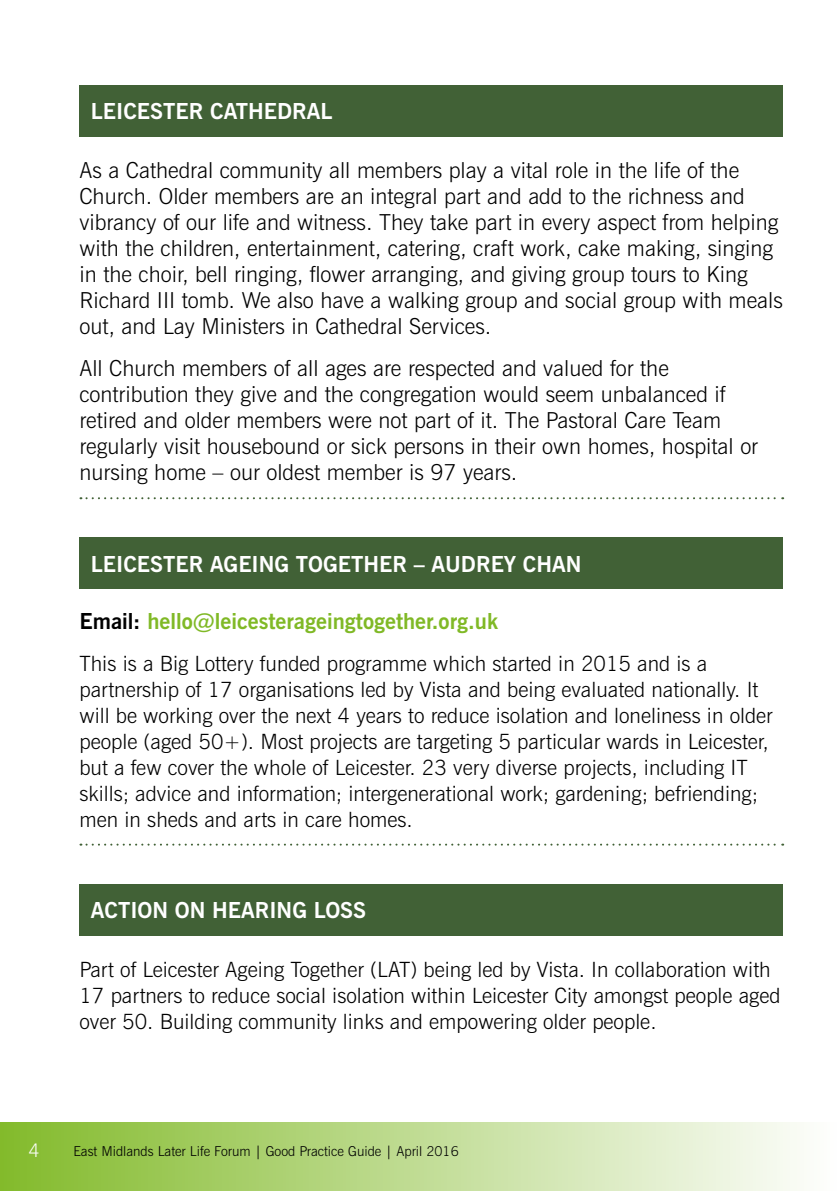
<style>
.page{position:relative;width:840px;height:1191px;background:#fff}
.page>*{position:absolute;margin:0;border:0;box-sizing:border-box;transform-origin:0 0}
.t1{font:300 22px/26px "News Gothic BT";color:#000}
.t2{font:700 22px "News Gothic BT";color:#fff}
.t3{font:700 22px "News Gothic BT";color:#80b926}
.t4{font:300 21px/26px "News Gothic BT";color:#000}
.t5{font:300 18.8px "News Gothic BT";color:#fff}
.t6{font:300 13.6px "News Gothic BT";color:#000}
.s1{color:#000}
.s2{font-weight:400}
</style>
<div class="page">
<svg style="left:80px;top:497px;width:702px;height:2px"></svg>
<svg style="left:80px;top:843px;width:702px;height:2px"></svg>
<div style="left:79px;top:85px;width:703px;height:51px;background:#416136"></div>
<div style="left:79px;top:538px;width:703px;height:51px;background:#416136"></div>
<div style="left:79px;top:884px;width:703px;height:51px;background:#416136"></div>
<div style="left:0;top:1123px;width:839px;height:68px;background:linear-gradient(to right,#83ba2b,#fffefe)"></div>
<p class="t2" style="left:91px;top:98px;width:243px">LEICESTER CATHEDRAL</p>
<p class="t1" style="left:79px;top:157px;width:704px">As a Cathedral community all members play a vital role in the life of the Church. Older members are an integral part and add to the richness and vibrancy of our life and witness. They take part in every aspect from helping with the children, entertainment, catering, craft work, cake making, singing in the choir, bell ringing, flower arranging, and giving group tours to King Richard III tomb. We also have a walking group and social group with meals out, and Lay Ministers in Cathedral Services.</p>
<p class="t1" style="left:79px;top:355px;width:679px">All Church members of all ages are respected and valued for the contribution they give and the congregation would seem unbalanced if retired and older members were not part of it. The Pastoral Care Team regularly visit housebound or sick persons in their own homes, hospital or nursing home – our oldest member is 97 years.</p>
<p class="t2" style="left:91px;top:551px;width:492px">LEICESTER AGEING TOGETHER – AUDREY CHAN</p>
<p class="t3" style="left:79px;top:607px;width:420px"><span class="s1">Email:</span> hello@leicesterageingtogether.org.uk</p>
<p class="t4" style="left:79px;top:650px;width:694px">This is a Big Lottery funded programme which started in 2015 and is a partnership of 17 organisations led by Vista and being evaluated nationally. It will be working over the next 4 years to reduce isolation and loneliness in older people (aged 50+). Most projects are targeting 5 particular wards in Leicester, but a few cover the whole of Leicester. 23 very diverse projects, including IT skills; advice and information; intergenerational work; gardening; befriending; men in sheds and arts in care homes.</p>
<p class="t2" style="left:91px;top:897px;width:277px">ACTION ON HEARING LOSS</p>
<p class="t4" style="left:79px;top:956px;width:702px">Part of Leicester Ageing Together (LAT) being led by Vista. In collaboration with<br>17 partners to reduce social isolation within Leicester City amongst people aged over 50. Building community links and empowering older people.</p>
<p class="t5" style="left:28px;top:1139px;width:13px">4</p>
<p class="t6" style="left:73px;top:1142px;width:386px">East Midlands Later Life Forum <span class="s2">|</span> Good Practice Guide <span class="s2">|</span> April 2016</p>
</div>
